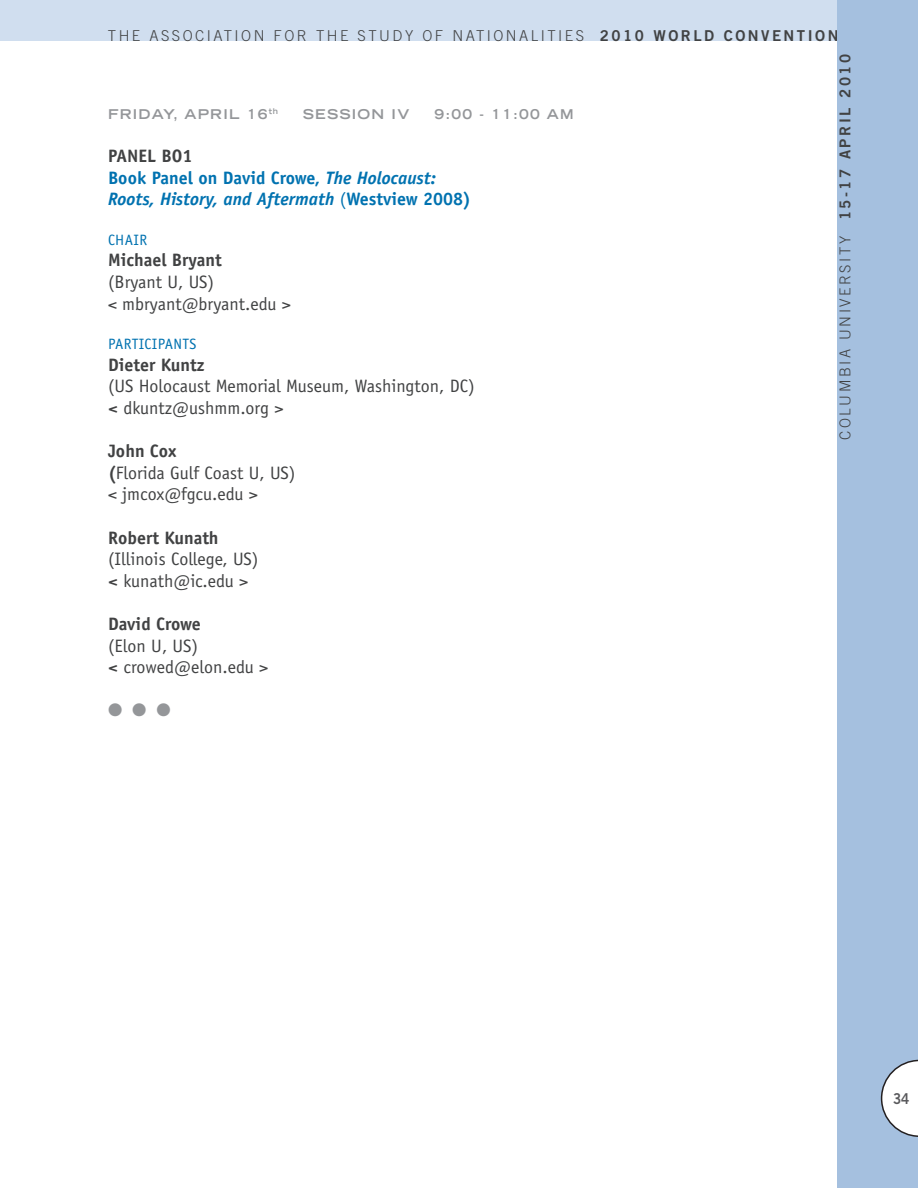
<style>
.page{position:relative;width:918px;height:1188px;background:#fff}
.page>*{position:absolute;margin:0;border:0;box-sizing:border-box;transform-origin:0 0}
.t1{font:18px/21.6px "Officina Sans";color:#414243}
.t2{font:italic 700 18px/21.6px "Officina Sans";color:#0072b0}
.t3{font:700 18px "Officina Sans";color:#414243}
.t4{font:18px "Zapf Dingbats";color:#949699}
.t5{font:300 15px "Trade Gothic";letter-spacing:.165em;color:#414243}
.t6{font:15px "Officina Sans";letter-spacing:.025em;color:#0072b0}
.t7{font:15px "Trade Gothic Bold Two";color:#59595c;scale:.9 1}
.t8{font:700 expanded 13.5px "Trade Gothic LH";letter-spacing:.09em;color:#949699}
.s1{font-family:"Trade Gothic Bold Two";font-weight:400}
.s2{font-style:normal;color:#414243}
.s3{font-style:normal}
.s4{font-weight:400;font-style:normal}
.s5{font-weight:700}
</style>
<div class="page">
<div style="left:0;top:0;width:918px;height:40px;background:#d0deef"></div>
<div style="left:838px;top:0;width:80px;height:1188px;background:#a5c0df"></div>
<svg style="left:881px;top:1060px;width:37px;height:77px"></svg>
<p class="t5" style="left:108px;top:26px;width:732px">THE ASSOCIATION FOR THE STUDY OF NATIONALITIES <span class="s1">2010 WORLD CONVENTION</span></p>
<p class="t8" style="left:108px;top:105px;width:24px">FRIDA</p>
<p class="t8" style="left:163px;top:105px;width:46px">Y, APRIL</p>
<p class="t8" style="left:247px;top:105px;width:33px">16<sup>TH</sup></p>
<p class="t8" style="left:303px;top:105px;width:25px">SESSION</p>
<p class="t8" style="left:392px;top:105px;width:19px">IV</p>
<p class="t8" style="left:434px;top:105px;width:141px">9:00 - 11:00 AM</p>
<p class="t2" style="left:108px;top:145px;width:365px"><span class="s2">PANEL BO1<br></span><span class="s3">Book Panel on David Crowe,</span> The Holocaust:<br>Roots, History, and Aftermath <span class="s4">(</span><span class="s3">Westview 2008)</span></p>
<p class="t6" style="left:108px;top:231px;width:41px">CHAIR</p>
<p class="t3" style="left:108px;top:249px;width:115px">Michael Bryant</p>
<p class="t1" style="left:108px;top:271px;width:184px">(Bryant U, US)<br>&lt; mbryant@bryant.edu &gt;</p>
<p class="t6" style="left:108px;top:335px;width:90px">PARTICIPANTS</p>
<p class="t3" style="left:108px;top:353px;width:98px">Dieter Kuntz</p>
<p class="t1" style="left:108px;top:376px;width:368px">(US Holocaust Memorial Museum, Washington, DC) <span class="s5">&lt;</span> dkuntz@ushmm.org &gt;</p>
<p class="t1" style="left:108px;top:440px;width:189px"><span class="s5">John Cox<br>(</span>Florida Gulf Coast U, US) &lt; jmcox@fgcu.edu &gt;</p>
<p class="t3" style="left:108px;top:526px;width:112px">Robert Kunath</p>
<p class="t1" style="left:108px;top:548px;width:152px">(Illinois College, US) <span class="s5">&lt;</span> kunath@ic.edu &gt;</p>
<p class="t3" style="left:108px;top:613px;width:94px">David Crowe</p>
<p class="t1" style="left:108px;top:635px;width:162px">(Elon U, US)<br><span class="s5">&lt;</span> crowed@elon.edu &gt;</p>
<p class="t4" style="left:108px;top:702px;width:64px">● ● ●</p>
<p class="t5" style="left:836px;top:440px;width:387px;rotate:-90deg">columbia university <span class="s1">15-17 april 2010</span></p>
<p class="t7" style="left:893px;top:1089px;width:20px">34</p>
</div>
